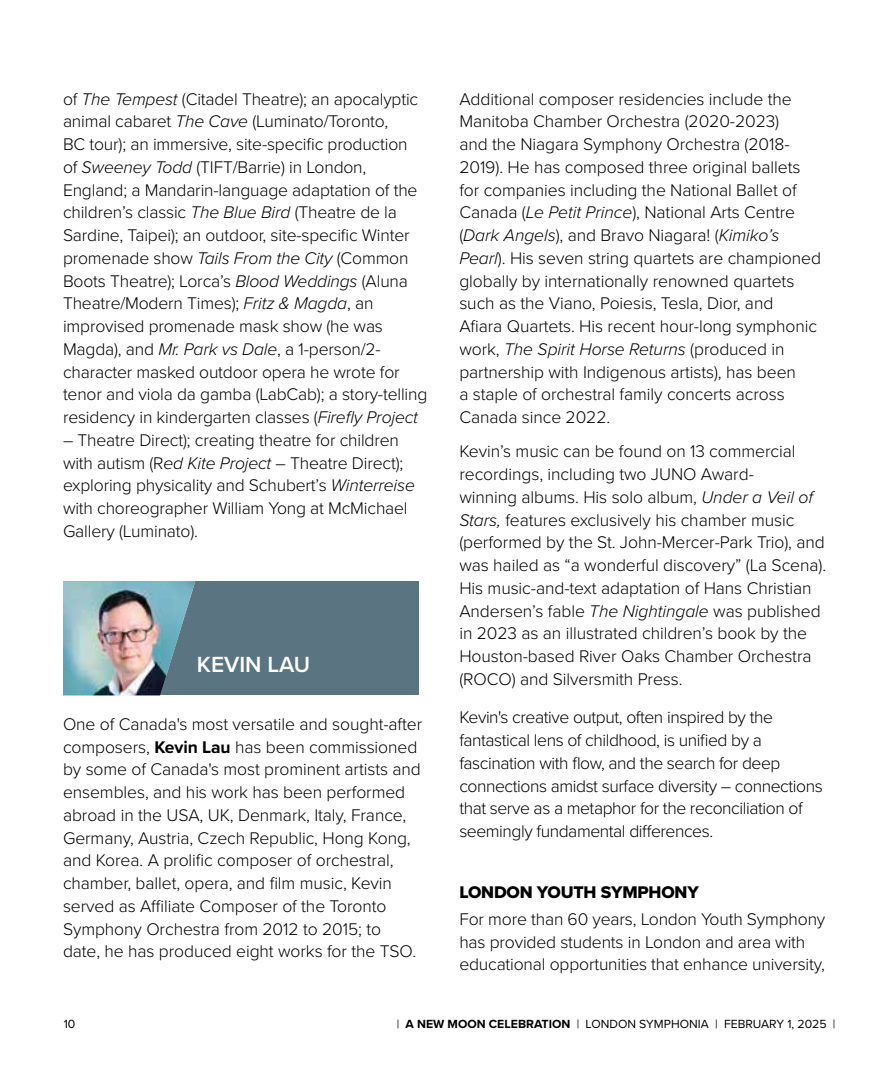
<style>
.page{position:relative;width:882px;height:1071px;background:#fff}
.page>*{position:absolute;margin:0;border:0;box-sizing:border-box;transform-origin:0 0}
.t1{font:600 22.75px "Proxima Nova";color:#fff}
.t2{font:300 17.5px/22.8px "Proxima Nova";letter-spacing:-.005em;color:#000}
.t3{font:300 17.5px/22.8px "Proxima Nova";letter-spacing:-.025em;color:#000}
.t4{font:17.5px "Proxima Nova Extrabld";letter-spacing:-.01em;color:#000}
.t5{font:12.25px "Proxima Nova";color:#000}
.s1{font-style:italic}
.s2{font-weight:700}
</style>
<div class="page">
<div style="left:63px;top:582px;width:355px;height:113px;background:#5a7481"></div>
<img style="left:63px;top:582px;width:132px;height:113px">
<p class="t2" style="left:63px;top:86px;width:366px">of <span class="s1">The Tempest</span> (Citadel Theatre); an apocalyptic animal cabaret <span class="s1">The Cave</span> (Luminato/Toronto,<br>BC tour); an immersive, site-specific production<br>of <span class="s1">Sweeney Todd</span> (TIFT/Barrie) in London, England; a Mandarin-language adaptation of the children’s classic <span class="s1">The Blue Bird</span> (Theatre de la Sardine, Taipei); an outdoor, site-specific Winter promenade show <span class="s1">Tails From the City</span> (Common Boots Theatre); Lorca’s <span class="s1">Blood Weddings</span> (Aluna Theatre/Modern Times); <span class="s1">Fritz &amp; Magda</span>, an improvised promenade mask show (he was Magda), and <span class="s1">Mr. Park vs Dale</span>, a 1-person/2- character masked outdoor opera he wrote for tenor and viola da gamba (LabCab); a story-telling residency in kindergarten classes (<span class="s1">Firefly Project</span></p>
<p class="t2" style="left:63px;top:428px;width:353px">– Theatre Direct); creating theatre for children with autism (R<span class="s1">ed Kite Project</span> – Theatre Direct); exploring physicality and Schubert’s <span class="s1">Winterreise </span>with choreographer William Yong at McMichael Gallery (Luminato).</p>
<h1 class="t1" style="left:197px;top:647px;width:115px">KEVIN LAU</h1>
<p class="t2" style="left:63px;top:712px;width:361px">One of Canada's most versatile and sought-after composers, <span class="s2">Kevin Lau</span> has been commissioned by some of Canada's most prominent artists and ensembles, and his work has been performed abroad in the USA, UK, Denmark, Italy, France, Germany, Austria, Czech Republic, Hong Kong, and Korea. A prolific composer of orchestral, chamber, ballet, opera, and film music, Kevin served as Affiliate Composer of the Toronto Symphony Orchestra from 2012 to 2015; to date, he has produced eight works for the TSO.</p>
<p class="t2" style="left:459px;top:86px;width:363px">Additional composer residencies include the Manitoba Chamber Orchestra (2020-2023)<br>and the Niagara Symphony Orchestra (2018- 2019). He has composed three original ballets for companies including the National Ballet of Canada (<span class="s1">Le Petit Prince</span>), National Arts Centre (<span class="s1">Dark Angels</span>), and Bravo Niagara! (<span class="s1">Kimiko’s Pearl</span>). His seven string quartets are championed globally by internationally renowned quartets such as the Viano, Poiesis, Tesla, Dior, and<br>Afiara Quartets. His recent hour-long symphonic work, <span class="s1">The Spirit Horse Returns</span> (produced in partnership with Indigenous artists), has been<br>a staple of orchestral family concerts across Canada since 2022.</p>
<p class="t2" style="left:459px;top:439px;width:368px">Kevin’s music can be found on 13 commercial recordings, including two JUNO Award-<br>winning albums. His solo album, <span class="s1">Under a Veil of Stars,</span> features exclusively his chamber music (performed by the St. John-Mercer-Park Trio), and was hailed as “a wonderful discovery” (La Scena).<br>His music-and-text adaptation of Hans Christian Andersen’s fable <span class="s1">The Nightingale</span> was published in 2023 as an illustrated children’s book by the Houston-based River Oaks Chamber Orchestra (ROCO) and Silversmith Press.</p>
<p class="t3" style="left:459px;top:705px;width:365px">Kevin's creative output, often inspired by the fantastical lens of childhood, is unified by a fascination with flow, and the search for deep connections amidst surface diversity – connections that serve as a metaphor for the reconciliation of seemingly fundamental differences.</p>
<p class="t4" style="left:459px;top:880px;width:241px">LONDON YOUTH SYMPHONY</p>
<p class="t2" style="left:459px;top:907px;width:368px">For more than 60 years, London Youth Symphony has provided students in London and area with educational opportunities that enhance university,</p>
<p class="t5" style="left:64px;top:1015px;width:13px">10</p>
<p class="t5" style="left:397px;top:1015px;width:440px">| <span class="s2">A NEW MOON CELEBRATION</span> | LONDON SYMPHONIA | FEBRUARY 1, 2025 |</p>
</div>
